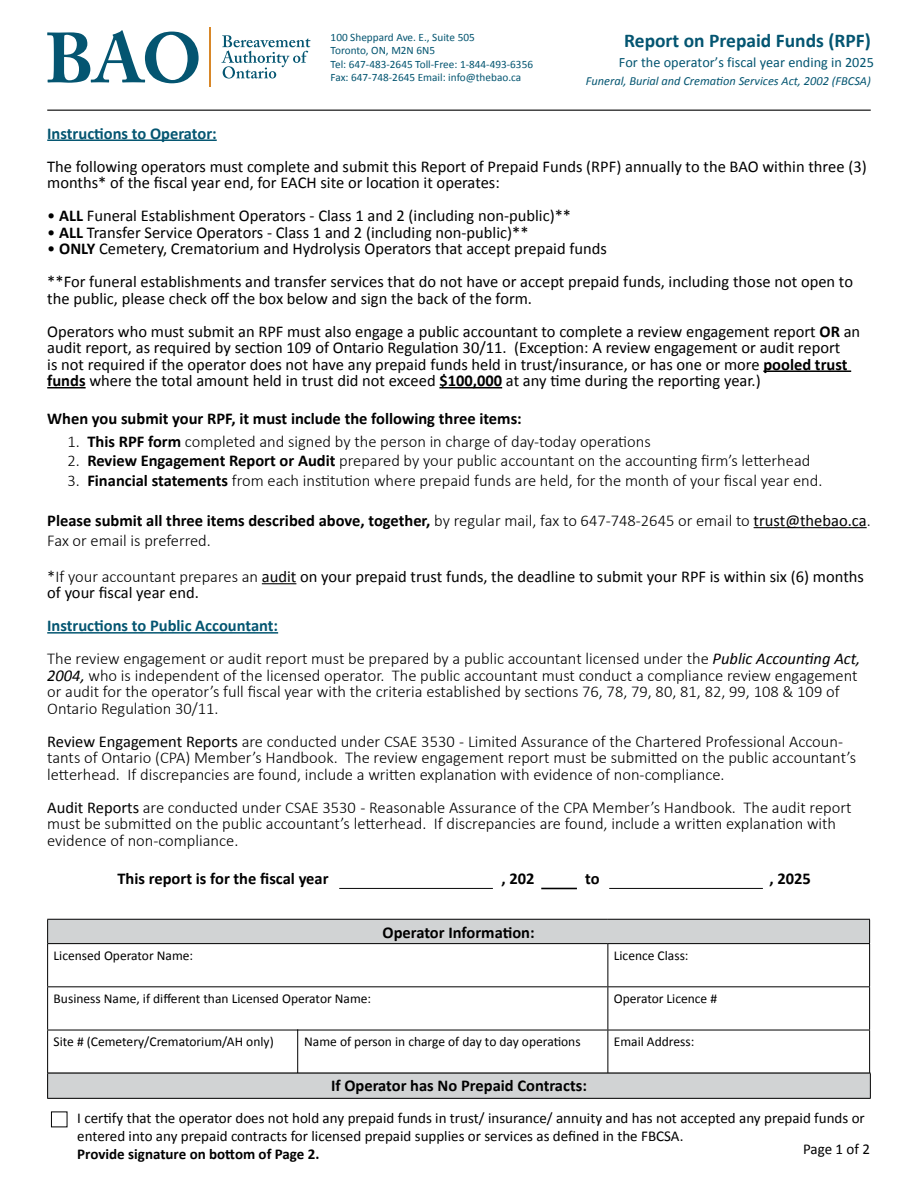
<style>
.page{position:relative;width:918px;height:1188px;background:#fff}
.page>*{position:absolute;margin:0;border:0;box-sizing:border-box;transform-origin:0 0}
.t1{font:700 19.5px "Calibri";color:#045571}
.t2{font:300 16.5px/16.5px "Calibri";color:#000}
.t3{font:16.5px/16.5px "Calibri";color:#000}
.t4{font:700 16.5px "Calibri";color:#000}
.t5{font:700 16.5px "Calibri";color:#045571}
.t6{font:700 16.5px "Calibri";color:#000}
.t7{font:15px/18px "Calibri";color:#000}
.t8{font:700 15px "Calibri";color:#000}
.t9{font:14.25px "Calibri";color:#045571}
.t10{font:13.5px "Calibri";color:#000}
.t11{font:italic 12.3px "Calibri";color:#045571}
.t12{font:11.25px/13.5px "Calibri";color:#045571}
.s1{font-weight:700}
.s2{font-weight:400}
.s3{font-weight:300}
.s4{font-weight:700;color:#045571}
.s5{font-weight:400;font-style:italic}
</style>
<div class="page">
<svg style="left:47px;top:30px;width:152px;height:53px"></svg>
<svg style="left:222px;top:35px;width:89px;height:44px"></svg>
<hr style="left:209px;top:27px;width:2px;height:59px;background:#d88728">
<hr style="left:47px;top:139px;width:170px;height:2px;background:#045571">
<hr style="left:763px;top:370px;width:88px;height:2px;background:#000">
<hr style="left:47px;top:387px;width:39px;height:1px;background:#000">
<hr style="left:439px;top:387px;width:63px;height:1px;background:#000">
<hr style="left:754px;top:527px;width:113px;height:1px;background:#000">
<hr style="left:262px;top:583px;width:34px;height:1px;background:#000">
<hr style="left:47px;top:632px;width:231px;height:2px;background:#045571">
<div style="left:48px;top:919px;width:822px;height:25px;background:#d1d3d4"></div>
<hr style="left:47px;top:919px;width:561px;height:1px;background:#000">
<svg style="left:47px;top:920px;width:1px;height:23px"></svg>
<hr style="left:608px;top:919px;width:262px;height:1px;background:#000">
<svg style="left:869px;top:920px;width:1px;height:23px"></svg>
<hr style="left:47px;top:943px;width:561px;height:1px;background:#000">
<hr style="left:47px;top:944px;width:1px;height:42px;background:#000">
<hr style="left:608px;top:943px;width:262px;height:1px;background:#000">
<hr style="left:608px;top:944px;width:1px;height:42px;background:#000">
<hr style="left:869px;top:944px;width:1px;height:42px;background:#000">
<hr style="left:47px;top:986px;width:561px;height:1px;background:#000">
<hr style="left:47px;top:987px;width:1px;height:43px;background:#000">
<hr style="left:608px;top:986px;width:262px;height:1px;background:#000">
<hr style="left:608px;top:987px;width:1px;height:43px;background:#000">
<hr style="left:869px;top:987px;width:1px;height:43px;background:#000">
<hr style="left:47px;top:1030px;width:561px;height:1px;background:#000">
<hr style="left:47px;top:1030px;width:1px;height:43px;background:#000">
<hr style="left:608px;top:1030px;width:262px;height:1px;background:#000">
<hr style="left:608px;top:1030px;width:1px;height:43px;background:#000">
<hr style="left:869px;top:1030px;width:1px;height:43px;background:#000">
<hr style="left:297px;top:1029px;width:1px;height:49px;background:#000">
<div style="left:48px;top:1073px;width:822px;height:25px;background:#d1d3d4"></div>
<hr style="left:47px;top:1073px;width:824px;height:1px;background:#000">
<svg style="left:47px;top:1073px;width:1px;height:25px"></svg>
<svg style="left:870px;top:1073px;width:1px;height:25px"></svg>
<hr style="left:47px;top:1098px;width:824px;height:1px;background:#000">
<div style="left:51px;top:1112px;width:16px;height:15px;border:1px solid #000"></div>
<hr style="left:47px;top:110px;width:824px;height:1px;background:#000">
<hr style="left:339px;top:888px;width:154px;height:1px;background:#000">
<hr style="left:541px;top:888px;width:36px;height:1px;background:#000">
<hr style="left:609px;top:888px;width:154px;height:1px;background:#000">
<p class="t12" style="left:331px;top:30px;width:204px">100 Sheppard Ave. E., Suite 505<br>Toronto, ON, M2N 6N5<br>Tel: 647-483-2645 Toll-Free: 1-844-493-6356<br>Fax: 647-748-2645 Email: info@thebao.ca</p>
<p class="t1" style="left:624px;top:28px;width:248px">Report on Prepaid Funds (RPF)</p>
<p class="t9" style="left:619px;top:53px;width:257px">For the operator’s fiscal year ending in 2025</p>
<p class="t11" style="left:586px;top:73px;width:286px">Funeral, Burial and Cremation Services Act, 2002 (FBCSA)</p>
<p class="t5" style="left:47px;top:123px;width:171px">Instructions to Operator:</p>
<p class="t3" style="left:47px;top:158px;width:821px">The following operators must complete and submit this Report of Prepaid Funds (RPF) annually to the BAO within three (3) months* of the fiscal year end, for EACH site or location it operates:</p>
<p class="t3" style="left:47px;top:208px;width:525px">• <span class="s1">ALL</span> Funeral Establishment Operators - Class 1 and 2 (including non-public)**</p>
<p class="t3" style="left:47px;top:224px;width:483px">• <span class="s1">ALL</span> Transfer Service Operators - Class 1 and 2 (including non-public)**</p>
<p class="t3" style="left:47px;top:232px;width:807px;line-height:33px">• <span class="s1">ONLY</span> Cemetery, Crematorium and Hydrolysis Operators that accept prepaid funds<br>**For funeral establishments and transfer services that do not have or accept prepaid funds, including those not open to</p>
<p class="t3" style="left:47px;top:282px;width:815px;line-height:33px">the public, please check off the box below and sign the back of the form.<br>Operators who must submit an RPF must also engage a public accountant to complete a review engagement report <span class="s1">OR</span> an</p>
<p class="t3" style="left:47px;top:340px;width:802px">audit report, as required by section 109 of Ontario Regulation 30/11. (Exception: A review engagement or audit report is not required if the operator does not have any prepaid funds held in trust/insurance, or has one or more <span class="s1">pooled trust funds</span> where the total amount held in trust did not exceed <span class="s1">$100,000</span> at any time during the reporting year.)</p>
<p class="t4" style="left:47px;top:408px;width:476px">When you submit your RPF, it must include the following three items:</p>
<p class="t2" style="left:67px;top:433px;width:585px">1. <span class="s1">This RPF form</span> completed and signed by the person in charge of day-today operations</p>
<p class="t2" style="left:67px;top:453px;width:744px">2. <span class="s1">Review Engagement Report or Audit</span> prepared by your public accountant on the accounting firm’s letterhead</p>
<p class="t2" style="left:67px;top:472px;width:756px">3. <span class="s1">Financial statements</span> from each institution where prepaid funds are held, for the month of your fiscal year end.</p>
<p class="t2" style="left:47px;top:510px;width:825px;line-height:19.8px"><span class="s1">Please submit all three items described above, together,</span> by regular mail, fax to 647-748-2645 or email to <span class="s2">trust@thebao.ca</span>.<br>Fax or email is preferred.</p>
<p class="t3" style="left:47px;top:568px;width:818px"><span class="s3">*If your accountant prepares an</span> audit on your prepaid trust funds, the deadline to submit your RPF is within six (6) months of your fiscal year end.</p>
<p class="t2" style="left:47px;top:609px;width:815px;line-height:33px"><span class="s4">Instructions to Public Accountant:<br></span>The review engagement or audit report must be prepared by a public accountant licensed under the <span class="s5">Public Accounting Act,</span></p>
<p class="t2" style="left:47px;top:667px;width:812px"><span class="s5">2004,</span> who is independent of the licensed operator. The public accountant must conduct a compliance review engagement or audit for the operator’s full fiscal year with the criteria established by sections 76, 78, 79, 80, 81, 82, 99, 108 &amp; 109 of<br>Ontario Regulation 30/11.</p>
<p class="t2" style="left:47px;top:733px;width:810px"><span class="s2">Review Engagement Reports</span> are conducted under CSAE 3530 - Limited Assurance of the Chartered Professional Accoun&shy;tants of Ontario (CPA) Member’s Handbook. The review engagement report must be submitted on the public accountant’s letterhead. If discrepancies are found, include a written explanation with evidence of non-compliance.</p>
<p class="t2" style="left:47px;top:799px;width:806px"><span class="s2">Audit Reports</span> are conducted under CSAE 3530 - Reasonable Assurance of the CPA Member’s Handbook. The audit report must be submitted on the public accountant’s letterhead. If discrepancies are found, include a written explanation with evidence of non-compliance.</p>
<p class="t4" style="left:117px;top:868px;width:213px">This report is for the fiscal year</p>
<p class="t4" style="left:585px;top:868px;width:16px">to</p>
<p class="t4" style="left:770px;top:868px;width:43px">, 2025</p>
<p class="t6" style="left:501px;top:868px;width:35px">, 202</p>
<p class="t4" style="left:383px;top:922px;width:154px">Operator Information:</p>
<p class="t10" style="left:54px;top:947px;width:141px">Licensed Operator Name:</p>
<p class="t10" style="left:614px;top:947px;width:76px">Licence Class:</p>
<p class="t10" style="left:54px;top:990px;width:319px">Business Name, if different than Licensed Operator Name:</p>
<p class="t10" style="left:614px;top:990px;width:105px">Operator Licence #</p>
<p class="t10" style="left:54px;top:1033px;width:222px">Site # (Cemetery/Crematorium/AH only)</p>
<p class="t10" style="left:304px;top:1033px;width:278px">Name of person in charge of day to day operations</p>
<p class="t10" style="left:614px;top:1033px;width:82px">Email Address:</p>
<p class="t4" style="left:331px;top:1075px;width:257px">If Operator has No Prepaid Contracts:</p>
<p class="t7" style="left:77px;top:1109px;width:789px">I certify that the operator does not hold any prepaid funds in trust/ insurance/ annuity and has not accepted any prepaid funds or entered into any prepaid contracts for licensed prepaid supplies or services as defined in the FBCSA.</p>
<p class="t8" style="left:77px;top:1144px;width:244px">Provide signature on bottom of Page 2.</p>
<p class="t7" style="left:803px;top:1140px;width:68px">Page 1 of 2</p>
</div>
